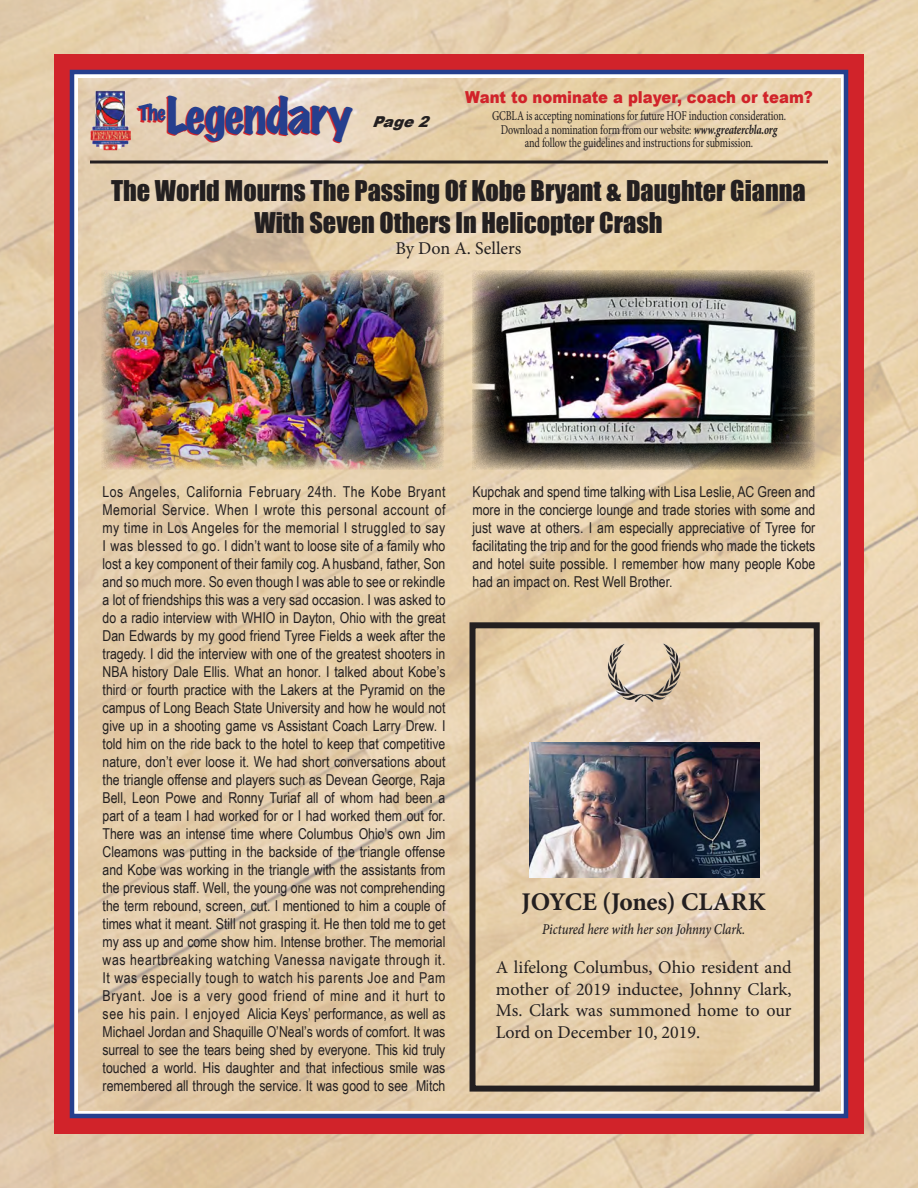
<style>
.page{position:relative;width:918px;height:1188px;background:#fff}
.page>*{position:absolute;margin:0;border:0;box-sizing:border-box;transform-origin:0 0}
.t1{font:expanded 45.3px "Marker Felt";letter-spacing:-.025em;color:#253f8e}
.t2{font:26.25px "Impact";color:#231f20}
.t3{font:700 25.5px "Minion Pro";letter-spacing:-.01em;color:#231f20}
.t4{font:expanded 19.5px "Marker Felt";color:#253f8e}
.t5{font:18px/21.6px "Minion Pro";color:#231f20;text-align:justify}
.t6{font:900 16.5px "Arial";color:#d1232a;scale:.9 1}
.t7{font:15px/18px "Arial Narrow";color:#231f20;text-align:justify}
.t8{font:italic 500 15px "Minion Pro";letter-spacing:-.005em;color:#231f20;scale:.85 1}
.t9{font:italic 900 15px "Arial";color:#231f20}
.t10{font:13.5px "Minion Pro";letter-spacing:-.01em;color:#231f20;scale:.75 1}
.s1{font-weight:700;font-style:italic}
</style>
<div class="page">
<div style="left:54px;top:54px;width:810px;height:1080px;background:#d1232a"></div>
<div style="left:70px;top:70px;width:778px;height:1048px;background:#fff;border:4px solid #253f8e"></div>
<img style="left:78px;top:78px;width:762px;height:1032px">
<img style="left:91px;top:90px;width:39px;height:61px">
<svg style="left:90px;top:160px;width:738px;height:4px;background:#534a43"></svg>
<img style="left:102px;top:270px;width:342px;height:200px">
<img style="left:472px;top:270px;width:342px;height:200px">
<div style="left:470px;top:622px;width:350px;height:470px;border:6px solid #231f20"></div>
<img style="left:608px;top:642px;width:72px;height:62px">
<img style="left:530px;top:742px;width:229px;height:136px">
<p class="t4" style="left:138px;top:98px;width:29px">The</p>
<p class="t1" style="left:167px;top:80px;width:188px">Legendary</p>
<p class="t6" style="left:465px;top:85px;width:388px">Want to nominate a player, coach or team?</p>
<p class="t10" style="left:492px;top:107px;width:394px">GCBLA is accepting nominations for future HOF induction consideration.</p>
<p class="t10" style="left:501px;top:121px;width:370px">Download a nomination form from our website: <span class="s1">www.greatercbla.org</span></p>
<p class="t10" style="left:525px;top:134px;width:306px">and follow the guidelines and instructions for submission.</p>
<p class="t9" style="left:372px;top:110px;width:65px">Page2</p>
<p class="t2" style="left:111px;top:170px;width:696px">The World Mourns The Passing Of Kobe Bryant &amp; Daughter Gianna</p>
<p class="t2" style="left:254px;top:202px;width:410px">With Seven Others In Helicopter Crash</p>
<p class="t5" style="left:395px;top:238px;width:128px">By Don A. Sellers</p>
<p class="t7" style="left:103px;top:482px;width:344px">Los Angeles, California February 24th. The Kobe Bryant Memorial Service. When I wrote this personal account of my time in Los Angeles for the memorial I struggled to say I was blessed to go. I didn’t want to loose site of a family who lost a key component of their family cog. A husband, father, Son and so much more. So even though I was able to see or rekindle a lot of friendships this was a very sad occasion. I was asked to do a radio interview with WHIO in Dayton, Ohio with the great Dan Edwards by my good friend Tyree Fields a week after the tragedy. I did the interview with one of the greatest shooters in NBA history Dale Ellis. What an honor. I talked about Kobe’s third or fourth practice with the Lakers at the Pyramid on the campus of Long Beach State University and how he would not give up in a shooting game vs Assistant Coach Larry Drew. I told him on the ride back to the hotel to keep that competitive nature, don’t ever loose it. We had short conversations about the triangle offense and players such as Devean George, Raja Bell, Leon Powe and Ronny Turiaf all of whom had been a part of a team I had worked for or I had worked them out for.<br>There was an intense time where Columbus Ohio’s own Jim Cleamons was putting in the backside of the triangle offense and Kobe was working in the triangle with the assistants from the previous staff. Well, the young one was not comprehending the term rebound, screen, cut. I mentioned to him a couple of times what it meant. Still not grasping it. He then told me to get my ass up and come show him. Intense brother. The memorial was heartbreaking watching Vanessa navigate through it.<br>It was especially tough to watch his parents Joe and Pam Bryant. Joe is a very good friend of mine and it hurt to see his pain. I enjoyed Alicia Keys’ performance, as well as Michael Jordan and Shaquille O’Neal’s words of comfort. It was surreal to see the tears being shed by everyone. This kid truly touched a world. His daughter and that infectious smile was remembered all through the service. It was good to see Mitch</p>
<p class="t7" style="left:473px;top:482px;width:344px">Kupchak and spend time talking with Lisa Leslie, AC Green and more in the concierge lounge and trade stories with some and just wave at others. I am especially appreciative of Tyree for facilitating the trip and for the good friends who made the tickets and hotel suite possible. I remember how many people Kobe had an impact on. Rest Well Brother.</p>
<p class="t3" style="left:522px;top:883px;width:246px">JOYCE (Jones) CLARK</p>
<p class="t8" style="left:542px;top:918px;width:240px">Pictured here with her son Johnny Clark.</p>
<p class="t5" style="left:496px;top:957px;width:297px">A lifelong Columbus, Ohio resident and mother of 2019 inductee, Johnny Clark, Ms. Clark was summoned home to our Lord on December 10, 2019.</p>
</div>
